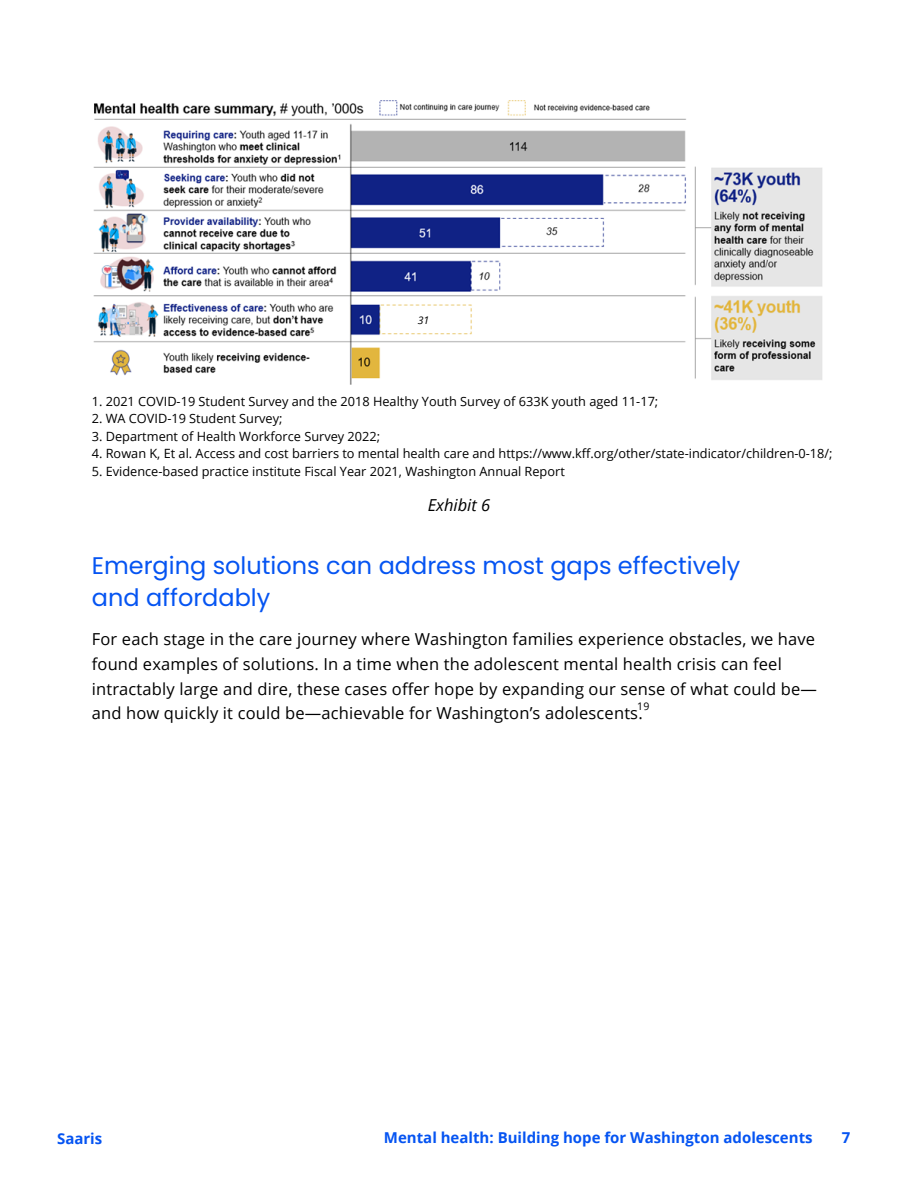
<style>
.page{position:relative;width:918px;height:1188px;background:#fff}
.page>*{position:absolute;margin:0;border:0;box-sizing:border-box;transform-origin:0 0}
.t1{font:24px/32.7px "Poppins";color:#0554f2}
.t2{font:16.5px/24.8px "Open Sans";letter-spacing:.01em;color:#000001}
.t3{font:italic 16.5px "Open Sans";color:#000}
.t4{font:700 15px "Open Sans";color:#0554f2}
.t5{font:12.75px "Open Sans";color:#000}
.t6{font:10.5px "Open Sans";color:#000001}
.t7{font:italic 10.5px "Open Sans";color:#000}
</style>
<div class="page">
<img style="left:93px;top:100px;width:729px;height:284px">
<div style="left:387px;top:311px;width:61px;height:18px;background:#fff"></div>
<p class="t7" style="left:418px;top:312px;width:13px">31</p>
<p class="t5" style="left:92px;top:392px;width:568px">1. 2021 COVID-19 Student Survey and the 2018 Healthy Youth Survey of 633K youth aged 11-17;</p>
<p class="t5" style="left:92px;top:410px;width:192px">2. WA COVID-19 Student Survey;</p>
<p class="t5" style="left:92px;top:427px;width:290px">3. Department of Health Workforce Survey 2022;</p>
<p class="t5" style="left:92px;top:445px;width:742px">4. Rowan K, Et al. Access and cost barriers to mental health care and https://www.kff.org/other/state-indicator/children-0-18/;</p>
<p class="t5" style="left:92px;top:462px;width:475px">5. Evidence-based practice institute Fiscal Year 2021, Washington Annual Report</p>
<p class="t3" style="left:428px;top:493px;width:64px">Exhibit 6</p>
<p class="t1" style="left:92px;top:549px;width:650px">Emerging solutions can address most gaps effectively and affordably</p>
<p class="t2" style="left:92px;top:626px;width:727px">For each stage in the care journey where Washington families experience obstacles, we have found examples of solutions. In a time when the adolescent mental health crisis can feel intractably large and dire, these cases offer hope by expanding our sense of what could be— and how quickly it could be—achievable for Washington’s adolescents.</p>
<p class="t6" style="left:637px;top:699px;width:14px">19</p>
<p class="t4" style="left:57px;top:1128px;width:47px">Saaris</p>
<p class="t4" style="left:384px;top:1127px;width:430px">Mental health: Building hope for Washington adolescents</p>
<p class="t4" style="left:842px;top:1127px;width:10px">7</p>
</div>
